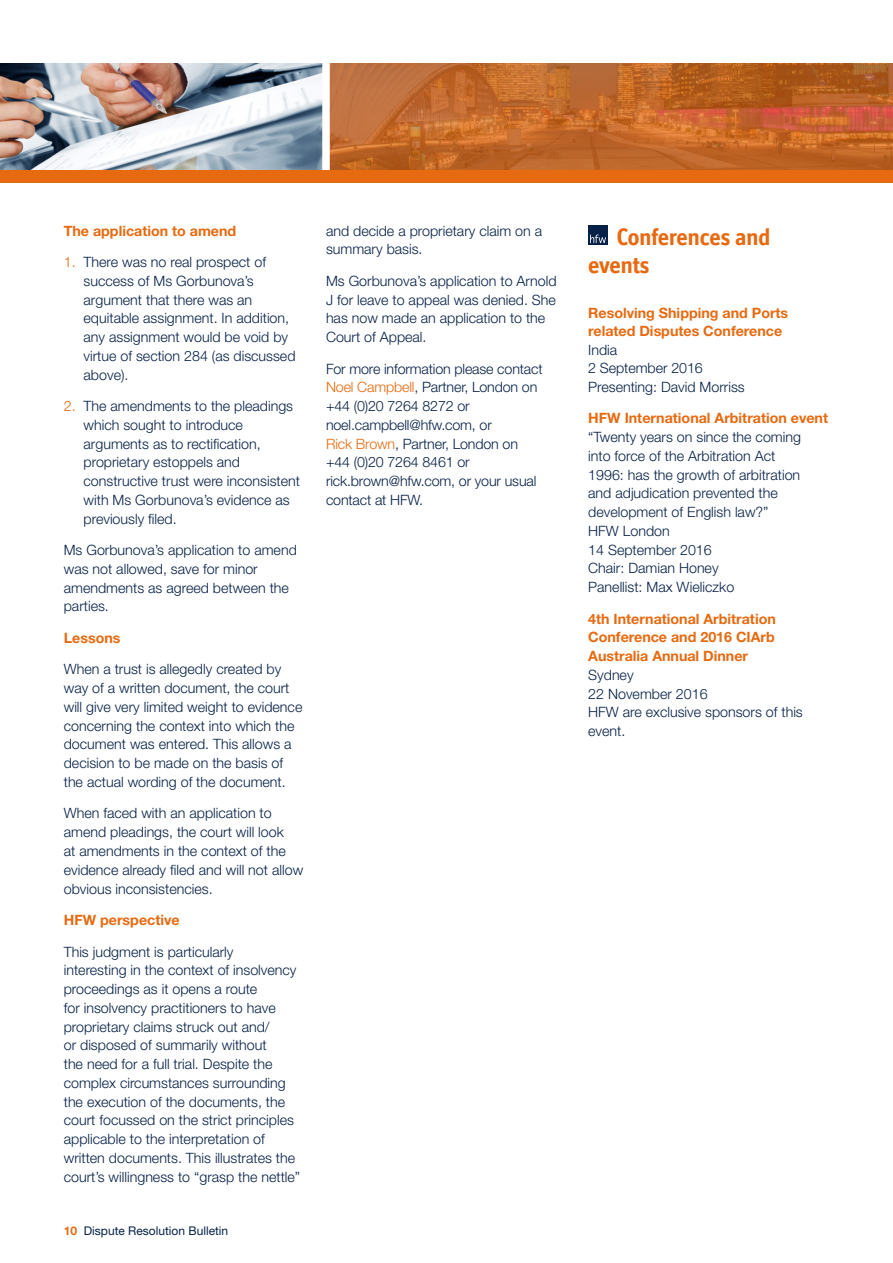
<style>
.page{position:relative;width:893px;height:1263px;background:#fff}
.page>*{position:absolute;margin:0;border:0;box-sizing:border-box;transform-origin:0 0}
.t1{font:700 24px/28.8px "Officina Display ITC Std";color:#e76a10}
.t2{font:300 14.25px/18.8px "Helvetica Neue LT Std";color:#062047}
.t3{font:700 14.25px/18.8px "Helvetica Neue LT Std";color:#e76a10}
.t4{font:12px "Helvetica Neue LT Std";color:#062047}
.s1{color:#e76a10}
.s2{font-weight:700;color:#e76a10}
</style>
<div class="page">
<div style="left:588px;top:225px;width:19px;height:19px;background:#062047"></div>
<svg style="left:590px;top:235px;width:16px;height:8px"></svg>
<img style="left:0;top:64px;width:322px;height:106px">
<svg style="left:330px;top:64px;width:563px;height:106px;background:#bf672c"></svg>
<div style="left:0;top:170px;width:893px;height:13px;background:#e76a10"></div>
<p class="t3" style="left:64px;top:221px;width:174px">The application to amend</p>
<p class="t2" style="left:84px;top:252px;width:213px;text-indent:-20px"><span class="s1">1.</span> There was no real prospect of success of Ms Gorbunova’s argument that there was an equitable assignment. In addition, any assignment would be void by virtue of section 284 (as discussed above).</p>
<p class="t2" style="left:84px;top:396px;width:218px;text-indent:-20px"><span class="s1">2.</span> The amendments to the pleadings which sought to introduce arguments as to rectification, proprietary estoppels and constructive trust were inconsistent with Ms Gorbunova’s evidence as previously filed.</p>
<p class="t2" style="left:64px;top:540px;width:235px">Ms Gorbunova’s application to amend was not allowed, save for minor amendments as agreed between the parties.</p>
<p class="t3" style="left:64px;top:628px;width:58px">Lessons</p>
<p class="t2" style="left:64px;top:660px;width:240px">When a trust is allegedly created by way of a written document, the court will give very limited weight to evidence concerning the context into which the document was entered. This allows a decision to be made on the basis of the actual wording of the document.</p>
<p class="t2" style="left:64px;top:804px;width:241px">When faced with an application to amend pleadings, the court will look<br>at amendments in the context of the evidence already filed and will not allow obvious inconsistencies.</p>
<p class="t3" style="left:64px;top:910px;width:117px">HFW perspective</p>
<p class="t2" style="left:64px;top:942px;width:238px">This judgment is particularly<br>interesting in the context of insolvency proceedings as it opens a route<br>for insolvency practitioners to have proprietary claims struck out and/<br>or disposed of summarily without<br>the need for a full trial. Despite the complex circumstances surrounding the execution of the documents, the court focussed on the strict principles applicable to the interpretation of written documents. This illustrates the court’s willingness to “grasp the nettle”</p>
<p class="t4" style="left:64px;top:1224px;width:166px"><span class="s2">10</span> Dispute Resolution Bulletin</p>
<p class="t2" style="left:326px;top:221px;width:218px">and decide a proprietary claim on a summary basis.</p>
<p class="t2" style="left:326px;top:271px;width:232px">Ms Gorbunova’s application to Arnold<br>J for leave to appeal was denied. She has now made an application to the<br>Court of Appeal.</p>
<p class="t2" style="left:326px;top:359px;width:218px">For more information please contact<br><span class="s1">Noel Campbell</span>, Partner, London on +44 (0)20 7264 8272 or noel.campbell@hfw.com, or<br><span class="s1">Rick Brown</span>, Partner, London on +44 (0)20 7264 8461 or rick.brown@hfw.com, or your usual contact at HFW.</p>
<h1 class="t1" style="left:588px;top:222px;width:184px;text-indent:29px">Conferences and events</h1>
<p class="t3" style="left:588px;top:303px;width:202px">Resolving Shipping and Ports related Disputes Conference</p>
<p class="t2" style="left:588px;top:340px;width:158px">India<br>2 September 2016<br>Presenting: David Morriss</p>
<p class="t3" style="left:588px;top:409px;width:241px">HFW International Arbitration event</p>
<p class="t2" style="left:588px;top:427px;width:214px">“Twenty years on since the coming into force of the Arbitration Act<br>1996: has the growth of arbitration and adjudication prevented the development of English law?”<br>HFW London<br>14 September 2016<br>Chair: Damian Honey<br>Panellist: Max Wieliczko</p>
<p class="t3" style="left:588px;top:609px;width:189px;text-align:justify">4th International Arbitration Conference and 2016 CIArb Australia Annual Dinner</p>
<p class="t2" style="left:588px;top:665px;width:216px">Sydney<br>22 November 2016<br>HFW are exclusive sponsors of this event.</p>
</div>
